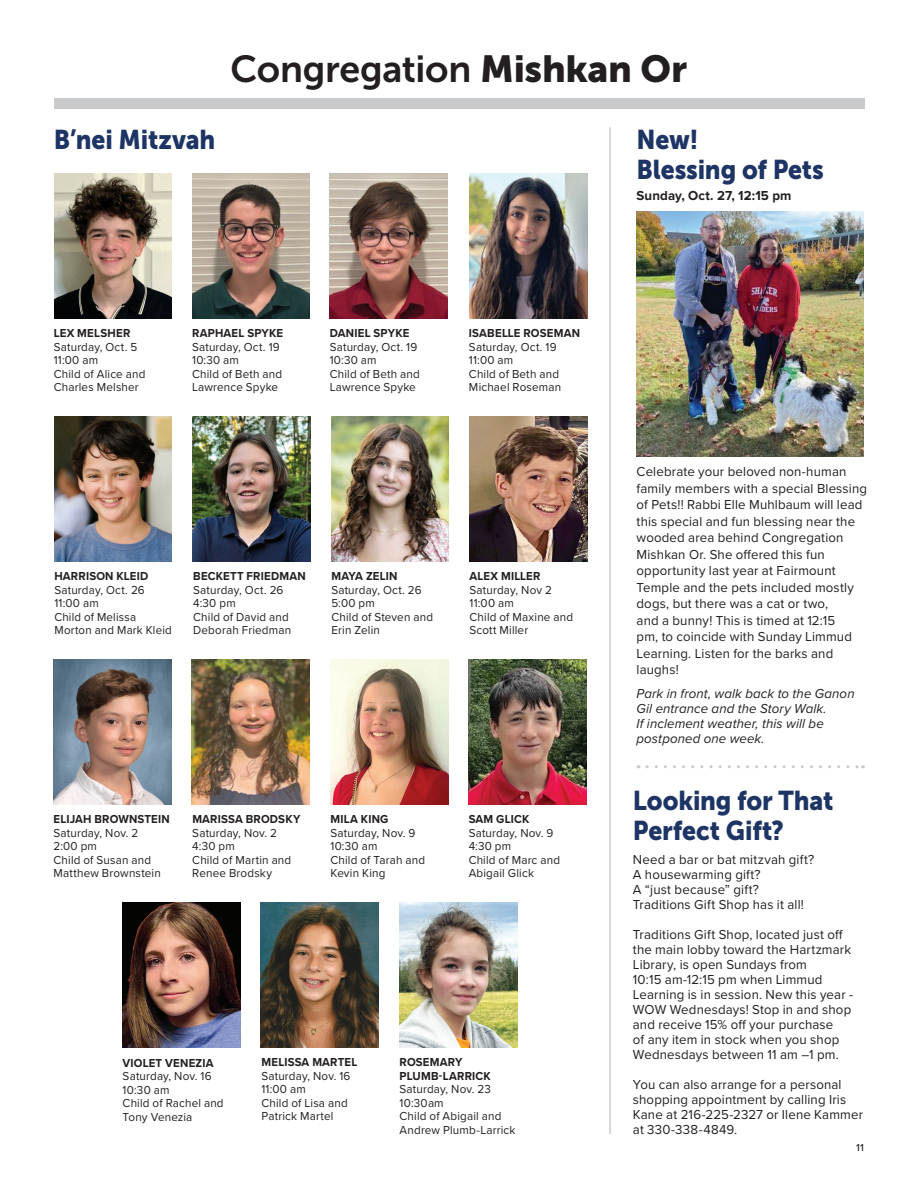
<style>
.page{position:relative;width:918px;height:1188px;background:#fff}
.page>*{position:absolute;margin:0;border:0;box-sizing:border-box;transform-origin:0 0}
.t1{font:37.5px "Museo Sans 700";letter-spacing:-.01em;color:#231f20}
.t2{font:27px/30px "Museo Sans 900";letter-spacing:-.005em;color:#1d3465;scale:.92 1}
.t3{font:13.5px/15px "Proxima Nova";letter-spacing:.01em;color:#231f20}
.t4{font:italic 13.5px/15px "Proxima Nova";letter-spacing:.01em;color:#231f20}
.t5{font:700 13.5px "Proxima Nova";letter-spacing:.01em;color:#231f20}
.t6{font:12px/13.5px "Proxima Nova";letter-spacing:.015em;color:#231f20}
.t7{font:700 12px/13.5px "Proxima Nova";letter-spacing:.02em;color:#231f20;scale:.95 1}
.t8{font:500 10.5px "Proxima Nova";color:#231f20}
.s1{font-family:"Museo Sans 900"}
</style>
<div class="page">
<div style="left:54px;top:98px;width:810px;height:10px;background:#c9cacc"></div>
<img style="left:637px;top:212px;width:227px;height:244px">
<img style="left:54px;top:173px;width:118px;height:145px">
<img style="left:192px;top:173px;width:118px;height:145px">
<img style="left:330px;top:173px;width:117px;height:145px">
<img style="left:470px;top:173px;width:117px;height:145px">
<img style="left:54px;top:416px;width:118px;height:145px">
<img style="left:193px;top:416px;width:117px;height:145px">
<img style="left:331px;top:416px;width:118px;height:145px">
<img style="left:470px;top:416px;width:117px;height:145px">
<img style="left:54px;top:659px;width:117px;height:145px">
<img style="left:192px;top:659px;width:117px;height:145px">
<img style="left:331px;top:659px;width:117px;height:145px">
<img style="left:469px;top:659px;width:117px;height:145px">
<img style="left:123px;top:902px;width:117px;height:145px">
<img style="left:261px;top:902px;width:117px;height:145px">
<img style="left:400px;top:902px;width:117px;height:145px">
<hr style="left:609px;top:127px;width:2px;height:1007px;background:#c9cacc">
<svg style="left:647px;top:765px;width:217px;height:3px"></svg>
<h2 class="t2" style="left:54px;top:125px;width:177px">B’nei Mitzvah</h2>
<h1 class="t1" style="left:231px;top:48px;width:458px">Congregation <span class="s1">Mishkan Or</span></h1>
<h2 class="t2" style="left:637px;top:125px;width:205px">New!<br>Blessing of Pets</h2>
<p class="t5" style="left:637px;top:186px;width:156px">Sunday, Oct. 27, 12:15 pm</p>
<p class="t7" style="left:54px;top:326px;width:82px">LEX MELSHER</p>
<p class="t6" style="left:54px;top:340px;width:93px">Saturday, Oct. 5<br>11:00 am<br>Child of Alice and<br>Charles Melsher</p>
<p class="t7" style="left:192px;top:326px;width:97px">RAPHAEL SPYKE</p>
<p class="t6" style="left:192px;top:340px;width:92px">Saturday, Oct. 19<br>10:30 am<br>Child of Beth and<br>Lawrence Spyke</p>
<p class="t7" style="left:330px;top:326px;width:85px">DANIEL SPYKE</p>
<p class="t6" style="left:330px;top:340px;width:92px">Saturday, Oct. 19<br>10:30 am<br>Child of Beth and<br>Lawrence Spyke</p>
<p class="t7" style="left:469px;top:326px;width:118px">ISABELLE ROSEMAN</p>
<p class="t6" style="left:469px;top:340px;width:94px">Saturday, Oct. 19<br>11:00 am<br>Child of Beth and<br>Michael Roseman</p>
<p class="t7" style="left:54px;top:569px;width:100px">HARRISON KLEID</p>
<p class="t6" style="left:54px;top:583px;width:119px">Saturday, Oct. 26<br>11:00 am<br>Child of Melissa<br>Morton and Mark Kleid</p>
<p class="t7" style="left:193px;top:569px;width:120px">BECKETT FRIEDMAN</p>
<p class="t6" style="left:193px;top:582px;width:99px">Saturday, Oct. 26<br>4:30 pm<br>Child of David and<br>Deborah Friedman</p>
<p class="t7" style="left:331px;top:569px;width:71px">MAYA ZELIN</p>
<p class="t6" style="left:331px;top:582px;width:103px">Saturday, Oct. 26<br>5:00 pm<br>Child of Steven and<br>Erin Zelin</p>
<p class="t7" style="left:470px;top:569px;width:76px">ALEX MILLER</p>
<p class="t6" style="left:470px;top:583px;width:105px">Saturday, Nov 2<br>11:00 am<br>Child of Maxine and<br>Scott Miller</p>
<p class="t7" style="left:54px;top:812px;width:124px">ELIJAH BROWNSTEIN</p>
<p class="t6" style="left:54px;top:826px;width:109px">Saturday, Nov. 2<br>2:00 pm<br>Child of Susan and<br>Matthew Brownstein</p>
<p class="t7" style="left:192px;top:812px;width:115px">MARISSA BRODSKY</p>
<p class="t6" style="left:192px;top:825px;width:100px">Saturday, Nov. 2<br>4:30 pm<br>Child of Martin and<br>Renee Brodsky</p>
<p class="t7" style="left:331px;top:812px;width:62px">MILA KING</p>
<p class="t6" style="left:331px;top:825px;width:96px">Saturday, Nov. 9<br>10:30 am<br>Child of Tarah and<br>Kevin King</p>
<p class="t7" style="left:469px;top:812px;width:65px">SAM GLICK</p>
<p class="t6" style="left:469px;top:826px;width:93px">Saturday, Nov. 9<br>4:30 pm<br>Child of Marc and<br>Abigail Glick</p>
<p class="t7" style="left:123px;top:1055px;width:97px">VIOLET VENEZIA</p>
<p class="t6" style="left:123px;top:1069px;width:103px">Saturday, Nov. 16<br>10:30 am<br>Child of Rachel and<br>Tony Venezia</p>
<p class="t7" style="left:261px;top:1055px;width:102px">MELISSA MARTEL</p>
<p class="t6" style="left:261px;top:1068px;width:91px">Saturday, Nov. 16<br>11:00 am<br>Child of Lisa and<br>Patrick Martel</p>
<p class="t7" style="left:400px;top:1055px;width:98px">ROSEMARY<br>PLUMB-LARRICK</p>
<p class="t6" style="left:400px;top:1082px;width:117px">Saturday, Nov. 23<br>10:30am<br>Child of Abigail and<br>Andrew Plumb-Larrick</p>
<p class="t3" style="left:637px;top:463px;width:232px;line-height:16.5px">Celebrate your beloved non-human family members with a special Blessing of Pets!! Rabbi Elle Muhlbaum will lead this special and fun blessing near the wooded area behind Congregation<br>Mishkan Or. She offered this fun opportunity last year at Fairmount<br>Temple and the pets included mostly dogs, but there was a cat or two,<br>and a bunny! This is timed at 12:15<br>pm, to coincide with Sunday Limmud<br>Learning. Listen for the barks and laughs!</p>
<p class="t4" style="left:637px;top:686px;width:220px">Park in front, walk back to the Ganon<br>Gil entrance and the Story Walk.<br>If inclement weather, this will be postponed one week.</p>
<h2 class="t2" style="left:633px;top:786px;width:219px">Looking for That<br>Perfect Gift?</h2>
<p class="t3" style="left:633px;top:851px;width:183px">Need a bar or bat mitzvah gift?<br>A housewarming gift?<br>A “just because” gift?<br>Traditions Gift Shop has it all!</p>
<p class="t3" style="left:633px;top:926px;width:222px">Traditions Gift Shop, located just off the main lobby toward the Hartzmark Library, is open Sundays from<br>10:15 am-12:15 pm when Limmud Learning is in session. New this year - WOW Wednesdays! Stop in and shop and receive 15% off your purchase<br>of any item in stock when you shop Wednesdays between 11 am –1 pm.</p>
<p class="t3" style="left:633px;top:1076px;width:232px">You can also arrange for a personal shopping appointment by calling Iris<br>Kane at 216-225-2327 or Ilene Kammer at 330-338-4849.</p>
<p class="t8" style="left:856px;top:1140px;width:9px">11</p>
</div>
